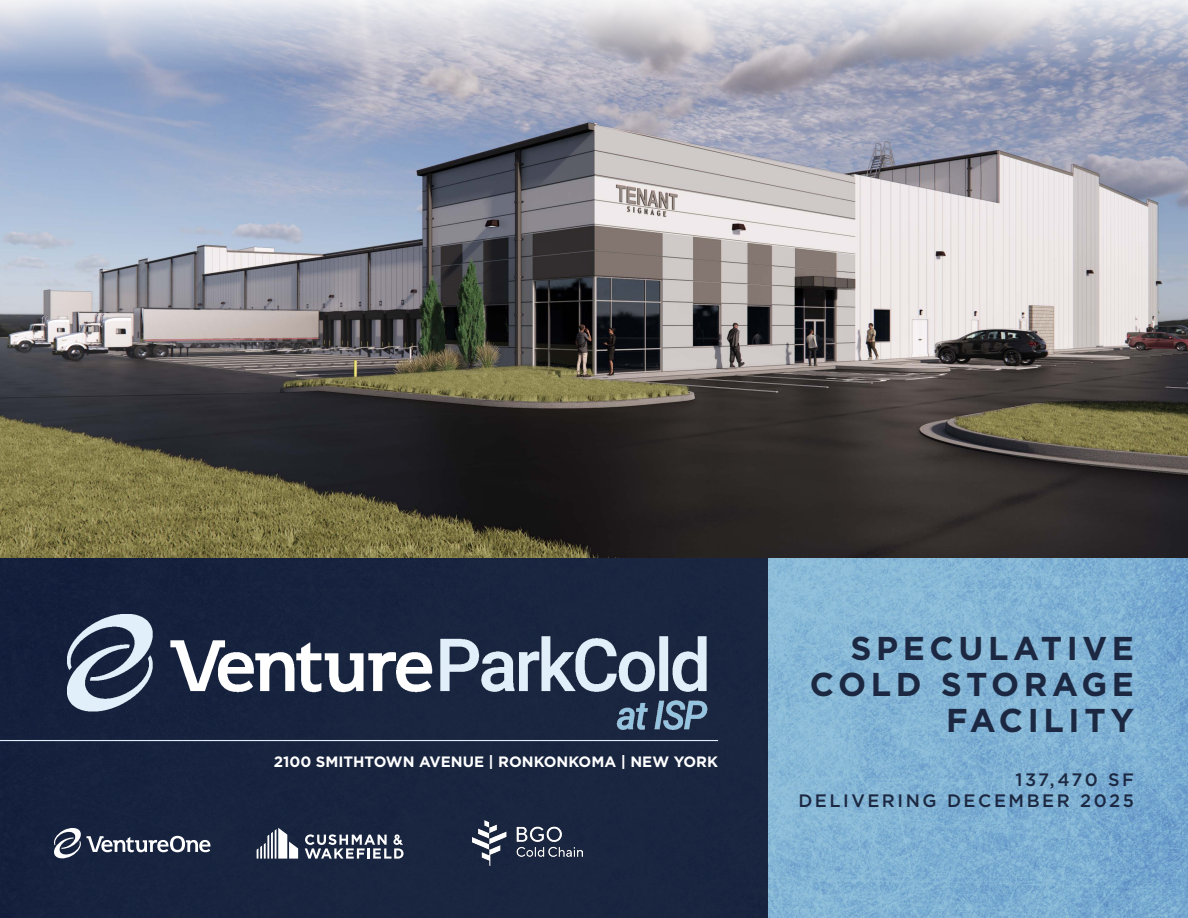
<style>
.page{position:relative;width:1188px;height:918px;background:#fff}
.page>*{position:absolute;margin:0;border:0;box-sizing:border-box;transform-origin:0 0}
.t1{font:700 33px/36px "Gotham";letter-spacing:.14em;color:#1c2842;text-align:right}
.t2{font:500 18px "Gotham";letter-spacing:.14em;color:#1c2842}
.t3{font:700 15px "Gotham";color:#fff}
</style>
<div class="page">
<div style="left:0;top:558px;width:768px;height:360px;background:#1c2842"></div>
<svg style="left:768px;top:558px;width:420px;height:360px;background:#80b2d3"></svg>
<img style="left:0;top:0;width:1188px;height:558px">
<img style="left:68px;top:615px;width:640px;height:116px">
<hr style="left:0;top:740px;width:718px;height:1px;background:#e0eefb">
<svg style="left:257px;top:828px;width:41px;height:31px"></svg>
<svg style="left:305px;top:834px;width:99px;height:25px"></svg>
<svg style="left:52px;top:827px;width:158px;height:32px"></svg>
<img style="left:473px;top:821px;width:110px;height:44px">
<p class="t3" style="left:274px;top:752px;width:446px">2100 SMITHTOWN AVENUE | RONKONKOMA | NEW YORK</p>
<p class="t1" style="left:810px;top:630px;width:326px">SPECULATIVE<br>COLD STORAGE<br>FACILITY</p>
<p class="t2" style="left:1015px;top:768px;width:120px">137,470 SF</p>
<p class="t2" style="left:798px;top:789px;width:337px">DELIVERING DECEMBER 2025</p>
</div>
